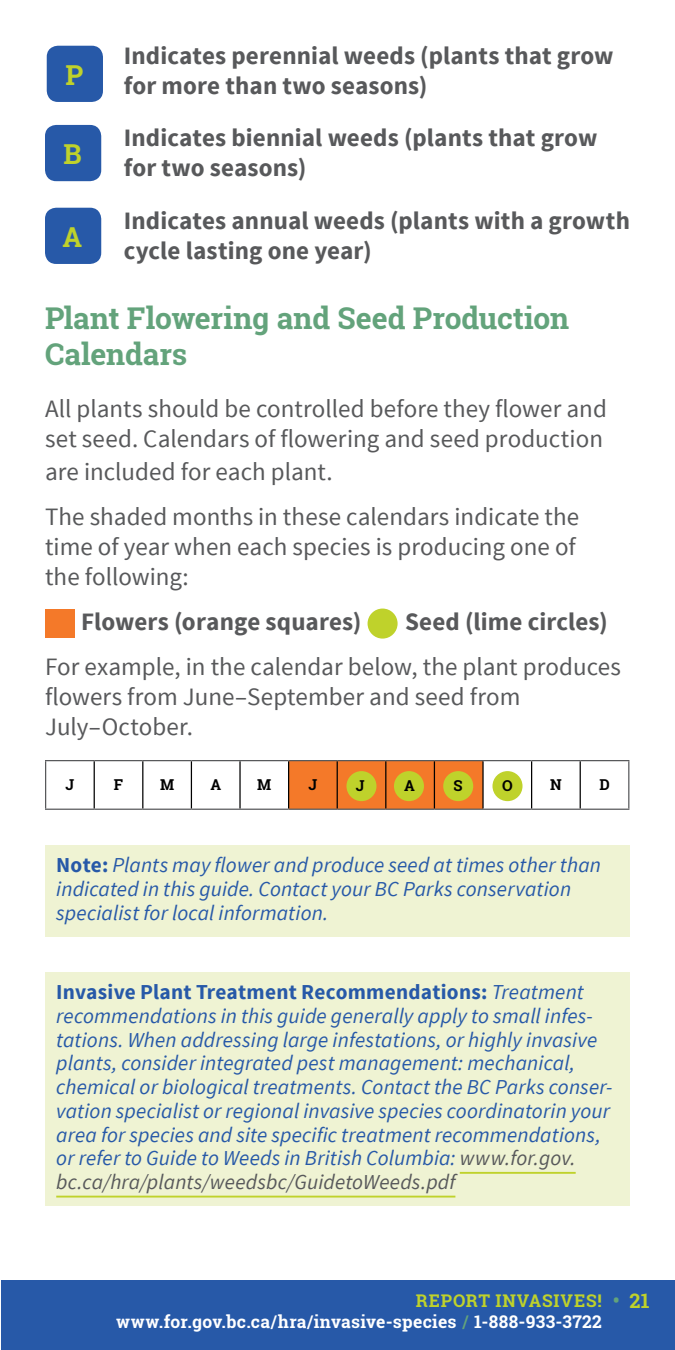
<style>
.page{position:relative;width:675px;height:1350px;background:#fff}
.page>*{position:absolute;margin:0;border:0;box-sizing:border-box;transform-origin:0 0}
.t1{font:700 30px/36px "Roboto Slab";letter-spacing:-.005em;color:#63a37b}
.t2{font:700 27.5px "Roboto Slab";color:#bfd22b}
.t3{font:25px/30px "Source Sans Pro";letter-spacing:.005em;color:#58595b}
.t4{font:700 25px/30px "Source Sans Pro";letter-spacing:.005em;color:#58595b}
.t5{font:italic 21.25px/23.8px "Source Sans Pro";letter-spacing:.005em;color:#2759a8}
.t6{font:700 20px "Roboto Slab";color:#bfd22b}
.t7{font:700 17.5px/21px "Roboto Slab";letter-spacing:.02em;color:#fff;text-align:right}
.t8{font:700 15px "Roboto Slab";color:#000}
.s1{font-weight:700;font-style:normal}
.s2{color:#58595b}
.s3{color:#bfd22b}
.s4{color:#63a37b}
</style>
<div class="page">
<div style="left:1px;top:1280px;width:674px;height:70px;background:#2759a8"></div>
<div style="left:45px;top:845px;width:585px;height:91px;background:#eff3d3"></div>
<div style="left:45px;top:972px;width:585px;height:234px;background:#eff3d3"></div>
<hr style="left:460px;top:1172px;width:116px;height:2px;background:#bfd22b">
<hr style="left:56px;top:1196px;width:399px;height:2px;background:#bfd22b">
<svg style="left:289px;top:761px;width:145px;height:48px;background:#ee7729"></svg>
<div style="left:434px;top:761px;width:49px;height:48px;background:#f47929"></div>
<hr style="left:94px;top:761px;width:1px;height:48px;background:#000">
<hr style="left:142px;top:761px;width:1px;height:48px;background:#000">
<hr style="left:191px;top:761px;width:1px;height:48px;background:#000">
<hr style="left:239px;top:761px;width:2px;height:48px;background:#000">
<hr style="left:288px;top:761px;width:1px;height:48px;background:#000">
<hr style="left:337px;top:761px;width:1px;height:48px;background:#000">
<hr style="left:385px;top:761px;width:1px;height:48px;background:#000">
<hr style="left:434px;top:761px;width:1px;height:48px;background:#000">
<hr style="left:482px;top:761px;width:2px;height:48px;background:#000">
<hr style="left:531px;top:761px;width:1px;height:48px;background:#000">
<hr style="left:580px;top:761px;width:1px;height:48px;background:#000">
<hr style="left:45px;top:760px;width:49px;height:1px;background:#58595b">
<hr style="left:45px;top:761px;width:1px;height:48px;background:#58595b">
<hr style="left:94px;top:760px;width:49px;height:1px;background:#58595b">
<hr style="left:143px;top:760px;width:48px;height:1px;background:#58595b">
<hr style="left:191px;top:760px;width:49px;height:1px;background:#58595b">
<hr style="left:240px;top:760px;width:49px;height:1px;background:#58595b">
<hr style="left:289px;top:760px;width:48px;height:1px;background:#58595b">
<hr style="left:337px;top:760px;width:49px;height:1px;background:#58595b">
<hr style="left:386px;top:760px;width:48px;height:1px;background:#58595b">
<hr style="left:434px;top:760px;width:49px;height:1px;background:#58595b">
<hr style="left:483px;top:760px;width:49px;height:1px;background:#58595b">
<hr style="left:532px;top:760px;width:48px;height:1px;background:#58595b">
<hr style="left:580px;top:760px;width:49px;height:1px;background:#58595b">
<hr style="left:628px;top:761px;width:1px;height:48px;background:#58595b">
<hr style="left:45px;top:809px;width:49px;height:1px;background:#58595b">
<hr style="left:94px;top:809px;width:49px;height:1px;background:#58595b">
<hr style="left:143px;top:809px;width:48px;height:1px;background:#58595b">
<hr style="left:191px;top:809px;width:49px;height:1px;background:#58595b">
<hr style="left:240px;top:809px;width:49px;height:1px;background:#58595b">
<hr style="left:289px;top:809px;width:48px;height:1px;background:#58595b">
<hr style="left:337px;top:809px;width:49px;height:1px;background:#58595b">
<hr style="left:386px;top:809px;width:48px;height:1px;background:#58595b">
<hr style="left:434px;top:809px;width:49px;height:1px;background:#58595b">
<hr style="left:483px;top:809px;width:49px;height:1px;background:#58595b">
<hr style="left:532px;top:809px;width:48px;height:1px;background:#58595b">
<hr style="left:580px;top:809px;width:49px;height:1px;background:#58595b">
<div style="left:368px;top:609px;width:30px;height:30px;background:#bfd22b;border-radius:50%"></div>
<div style="left:443px;top:771px;width:30px;height:30px;background:#bfd22b;border-radius:50%"></div>
<div style="left:492px;top:771px;width:31px;height:30px;background:#bfd22b;border-radius:50%"></div>
<div style="left:346px;top:771px;width:31px;height:30px;background:#bfd22b;border-radius:50%"></div>
<div style="left:394px;top:771px;width:30px;height:30px;background:#bfd22b;border-radius:50%"></div>
<div style="left:45px;top:609px;width:30px;height:29px;background:#f47929"></div>
<div style="left:45px;top:208px;width:56px;height:56px;background:#2759a8;border-radius:11px"></div>
<div style="left:45px;top:125px;width:56px;height:56px;background:#2759a8;border-radius:11px"></div>
<div style="left:47px;top:46px;width:56px;height:56px;background:#2759a8;border-radius:11px"></div>
<p class="t2" style="left:65px;top:56px;width:19px">P</p>
<p class="t2" style="left:63px;top:135px;width:20px">B</p>
<p class="t2" style="left:63px;top:218px;width:21px">A</p>
<p class="t4" style="left:124px;top:41px;width:491px">Indicates perennial weeds (plants that grow for more than two seasons)</p>
<p class="t4" style="left:124px;top:124px;width:475px">Indicates biennial weeds (plants that grow for two seasons)</p>
<p class="t4" style="left:124px;top:206px;width:508px">Indicates annual weeds (plants with a growth cycle lasting one year)</p>
<h1 class="t1" style="left:45px;top:299px;width:526px">Plant Flowering and Seed Production<br>Calendars</h1>
<p class="t3" style="left:45px;top:394px;width:563px">All plants should be controlled before they flower and set seed. Calendars of flowering and seed production</p>
<p class="t3" style="left:45px;top:450px;width:536px;line-height:45px">are included for each plant.<br>The shaded months in these calendars indicate the</p>
<p class="t3" style="left:45px;top:532px;width:532px">time of year when each species is producing one of the following:</p>
<p class="t4" style="left:81px;top:608px;width:282px">Flowers (orange squares)</p>
<p class="t4" style="left:405px;top:608px;width:204px">Seed (lime circles)</p>
<p class="t3" style="left:45px;top:652px;width:578px">For example, in the calendar below, the plant produces flowers from June–September and seed from<br>July–October.</p>
<p class="t8" style="left:66px;top:775px;width:10px">J</p>
<p class="t8" style="left:114px;top:775px;width:11px">F</p>
<p class="t8" style="left:160px;top:775px;width:16px">M</p>
<p class="t8" style="left:210px;top:775px;width:12px">A</p>
<p class="t8" style="left:257px;top:775px;width:16px">M</p>
<p class="t8" style="left:309px;top:775px;width:10px">J</p>
<p class="t8" style="left:550px;top:775px;width:13px">N</p>
<p class="t8" style="left:599px;top:775px;width:12px">D</p>
<p class="t8" style="left:356px;top:775px;width:10px">J</p>
<p class="t8" style="left:404px;top:775px;width:12px">A</p>
<p class="t8" style="left:453px;top:775px;width:11px">S</p>
<p class="t8" style="left:502px;top:775px;width:12px">O</p>
<p class="t5" style="left:56px;top:853px;width:546px"><span class="s1">Note:</span> Plants may flower and produce seed at times other than indicated in this guide. Contact your BC Parks conservation specialist for local information.</p>
<p class="t5" style="left:56px;top:980px;width:558px"><span class="s1">Invasive Plant Treatment Recommendations:</span> Treatment recommendations in this guide generally apply to small infes&shy;tations. When addressing large infestations, or highly invasive plants, consider integrated pest management: mechanical, chemical or biological treatments. Contact the BC Parks conser&shy;vation specialist or regional invasive species coordinatorin your area for species and site specific treatment recommendations, or refer to Guide to Weeds in British Columbia: <span class="s2">www.for.gov. bc.ca/hra/plants/weedsbc/GuidetoWeeds.pdf</span></p>
<p class="t7" style="left:116px;top:1290px;width:487px"><span class="s3">REPORT INVASIVES! </span>www.for.gov.bc.ca/hra/invasive-species <span class="s4">/</span> 1-888-933-3722</p>
<p class="t6" style="left:613px;top:1287px;width:38px"><span class="s4">•</span> 21</p>
</div>
